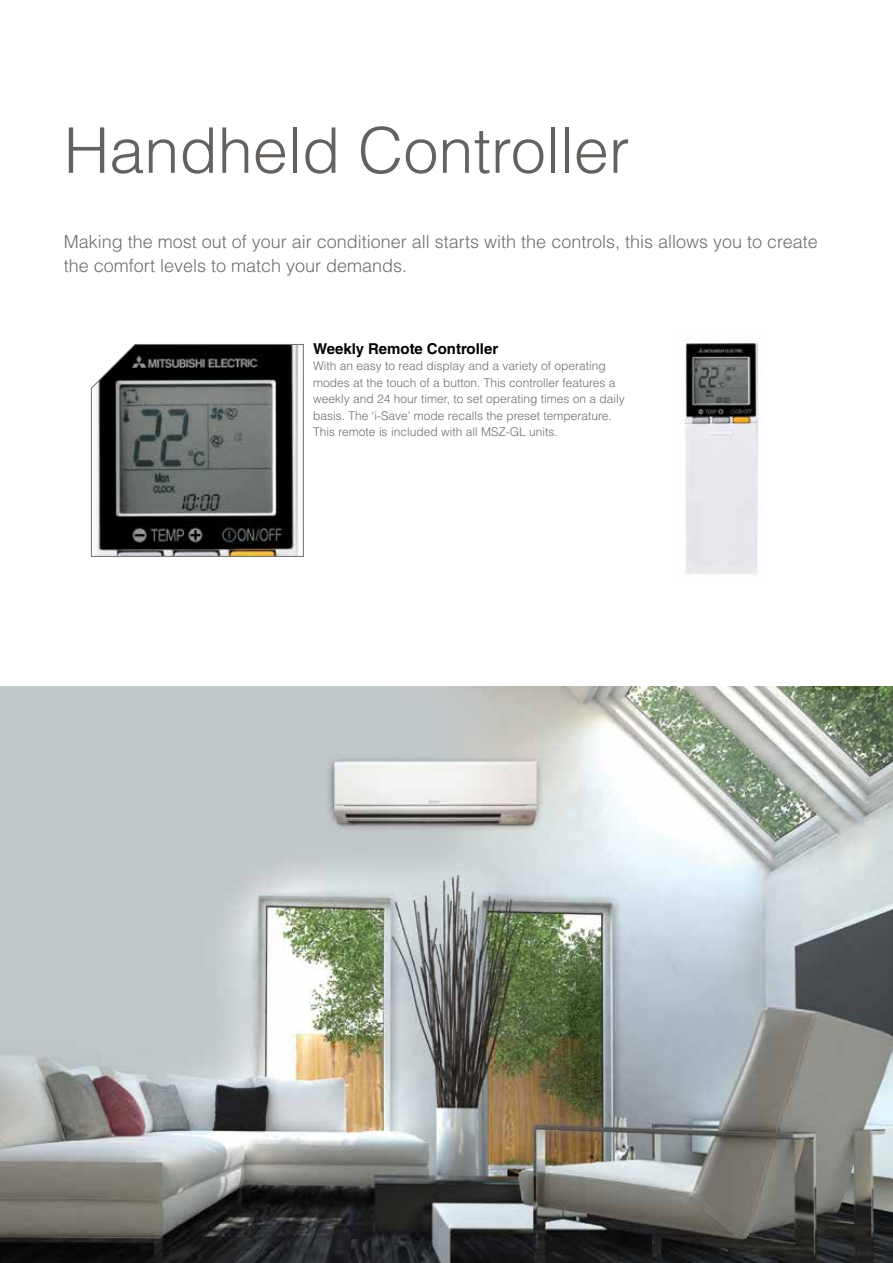
<style>
.page{position:relative;width:893px;height:1263px;background:#fff}
.page>*{position:absolute;margin:0;border:0;box-sizing:border-box;transform-origin:0 0}
.t1{font:300 63px "Helvetica LT Std";color:#65615e}
.t2{font:300 18px/24px "Helvetica LT Std";color:#6d6e71}
.t3{font:700 15px "Helvetica LT Std";color:#000}
.t4{font:300 12px/16.5px "Helvetica LT Std";color:#6d6e71}
</style>
<div class="page">
<img style="left:0;top:687px;width:893px;height:576px">
<svg style="left:91px;top:344px;width:213px;height:213px;background:#595b5a"></svg>
<img style="left:684px;top:338px;width:78px;height:237px">
<h1 class="t1" style="left:64px;top:111px;width:567px">Handheld Controller</h1>
<h2 class="t2" style="left:64px;top:229px;width:755px">Making the most out of your air conditioner all starts with the controls, this allows you to create the comfort levels to match your demands.</h2>
<p class="t3" style="left:313px;top:339px;width:187px">Weekly Remote Controller</p>
<p class="t4" style="left:313px;top:357px;width:313px">With an easy to read display and a variety of operating modes at the touch of a button. This controller features a weekly and 24 hour timer, to set operating times on a daily basis. The ‘i-Save’ mode recalls the preset temperature.<br>This remote is included with all MSZ-GL units.</p>
</div>
